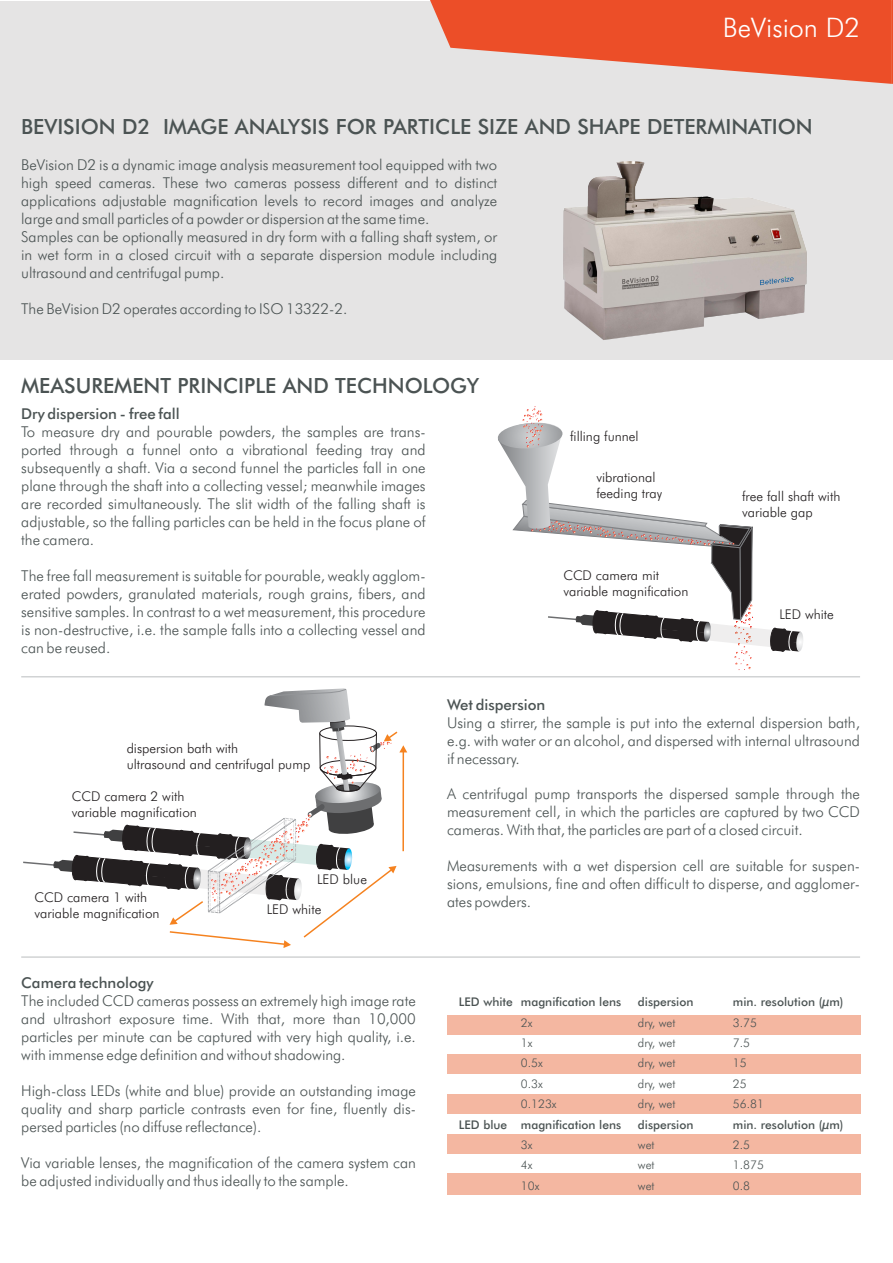
<style>
.page{position:relative;width:893px;height:1263px;background:#fff}
.page>*{position:absolute;margin:0;border:0;box-sizing:border-box;transform-origin:0 0}
.t1{font:27px "Futura Lt BT";color:#fff}
.t2{font:21px "Futura Md BT";color:#4b5353}
.t3{font:15px/18px "Futura Lt BT";color:#4b5353;text-align:justify}
.t4{font:15px "Futura Md BT";color:#4b5353}
.t5{font:13.5px/16.2px "Futura Lt BT";color:#231f20}
.t6{font:12px "Futura Md BT";color:#4b5353}
.t7{font:12px/20.4px "Futura Lt BT";color:#4b5353}
</style>
<div class="page">
<div style="left:447px;top:1015px;width:413px;height:180px;background:#f4b7a1"></div>
<div style="left:447px;top:1035px;width:413px;height:160px;background:#fff"></div>
<div style="left:447px;top:1054px;width:413px;height:141px;background:#f4b7a1"></div>
<div style="left:447px;top:1074px;width:413px;height:121px;background:#fff"></div>
<div style="left:447px;top:1094px;width:413px;height:101px;background:#f4b7a1"></div>
<div style="left:447px;top:1114px;width:413px;height:81px;background:#fff"></div>
<div style="left:447px;top:1134px;width:413px;height:61px;background:#f4b7a1"></div>
<div style="left:447px;top:1154px;width:413px;height:41px;background:#fff"></div>
<div style="left:447px;top:1173px;width:413px;height:22px;background:#f4b7a1"></div>
<div style="left:0;top:1px;width:892px;height:359px;background:#e5e4e4"></div>
<svg style="left:430px;top:1px;width:462px;height:83px"></svg>
<img style="left:563px;top:161px;width:244px;height:179px">
<hr style="left:21px;top:676px;width:839px;height:2px;background:#d1d3d4">
<hr style="left:21px;top:956px;width:839px;height:2px;background:#d1d3d4">
<svg style="left:23px;top:688px;width:384px;height:260px"></svg>
<svg style="left:497px;top:406px;width:306px;height:264px"></svg>
<h1 class="t1" style="left:723px;top:17px;width:139px">BeVision D2</h1>
<h2 class="t2" style="left:21px;top:118px;width:793px">BEVISION D2 IMAGE ANALYSIS FOR PARTICLE SIZE AND SHAPE DETERMINATION</h2>
<p class="t3" style="left:21px;top:157px;width:477px;text-align:left">BeVision D2 is a dynamic image analysis measurement tool equipped with two high speed cameras. These two cameras possess different and to distinct applications adjustable magnification levels to record images and analyze large and small particles of a powder or dispersion at the same time.<br>Samples can be optionally measured in dry form with a falling shaft system, or in wet form in a closed circuit with a separate dispersion module including ultrasound and centrifugal pump.</p>
<p class="t3" style="left:21px;top:301px;width:328px">The BeVision D2 operates according to ISO 13322-2.</p>
<h2 class="t2" style="left:21px;top:377px;width:459px">MEASUREMENT PRINCIPLE AND TECHNOLOGY</h2>
<p class="t4" style="left:21px;top:408px;width:160px">Dry dispersion - free fall</p>
<p class="t3" style="left:21px;top:424px;width:406px">To measure dry and pourable powders, the samples are trans&shy;ported through a funnel onto a vibrational feeding tray and subsequently a shaft. Via a second funnel the particles fall in one plane through the shaft into a collecting vessel; meanwhile images are recorded simultaneously. The slit width of the falling shaft is adjustable, so the falling particles can be held in the focus plane of the camera.</p>
<p class="t3" style="left:21px;top:568px;width:406px">The free fall measurement is suitable for pourable, weakly agglom&shy;erated powders, granulated materials, rough grains, fibers, and sensitive samples. In contrast to a wet measurement, this procedure is non-destructive, i.e. the sample falls into a collecting vessel and can be reused.</p>
<p class="t5" style="left:570px;top:429px;width:70px">filling funnel</p>
<p class="t5" style="left:596px;top:470px;width:67px">vibrational feeding tray</p>
<p class="t5" style="left:563px;top:568px;width:126px">CCD camera mit variable magnification</p>
<p class="t5" style="left:742px;top:490px;width:100px">free fall shaft with variable gap</p>
<p class="t5" style="left:779px;top:608px;width:56px">LED white</p>
<p class="t5" style="left:127px;top:741px;width:185px">dispersion bath with<br>ultrasound and centrifugal pump</p>
<p class="t5" style="left:72px;top:789px;width:127px">CCD camera 2 with variable magnification</p>
<p class="t5" style="left:35px;top:890px;width:127px">CCD camera 1 with variable magnification</p>
<p class="t5" style="left:317px;top:872px;width:51px">LED blue</p>
<p class="t5" style="left:267px;top:903px;width:56px">LED white</p>
<p class="t4" style="left:21px;top:977px;width:134px">Camera technology</p>
<p class="t3" style="left:21px;top:993px;width:396px">The included CCD cameras possess an extremely high image rate and ultrashort exposure time. With that, more than 10,000 particles per minute can be captured with very high quality, i.e. with immense edge definition and without shadowing.</p>
<p class="t3" style="left:21px;top:1083px;width:396px">High-class LEDs (white and blue) provide an outstanding image quality and sharp particle contrasts even for fine, fluently dis&shy;persed particles (no diffuse reflectance).</p>
<p class="t3" style="left:21px;top:1155px;width:396px">Via variable lenses, the magnification of the camera system can be adjusted individually and thus ideally to the sample.</p>
<p class="t4" style="left:447px;top:698px;width:100px">Wet dispersion</p>
<p class="t3" style="left:447px;top:715px;width:414px">Using a stirrer, the sample is put into the external dispersion bath, e.g. with water or an alcohol, and dispersed with internal ultrasound if necessary.</p>
<p class="t3" style="left:447px;top:786px;width:414px">A centrifugal pump transports the dispersed sample through the measurement cell, in which the particles are captured by two CCD cameras. With that, the particles are part of a closed circuit.</p>
<p class="t3" style="left:447px;top:858px;width:414px">Measurements with a wet dispersion cell are suitable for suspen&shy;sions, emulsions, fine and often difficult to disperse, and agglomer&shy;ates powders.</p>
<p class="t6" style="left:459px;top:997px;width:55px">LED white</p>
<p class="t6" style="left:459px;top:1120px;width:50px">LED blue</p>
<p class="t6" style="left:521px;top:997px;width:102px">magnification lens</p>
<p class="t7" style="left:521px;top:1013px;width:37px">2x<br>1x<br>0.5x<br>0.3x<br>0.123x</p>
<p class="t6" style="left:521px;top:1119px;width:102px">magnification lens</p>
<p class="t7" style="left:521px;top:1136px;width:20px">3x<br>4x<br>10x</p>
<p class="t6" style="left:638px;top:997px;width:57px">dispersion</p>
<p class="t7" style="left:638px;top:1013px;width:39px;text-align:justify">dry, wet dry, wet dry, wet dry, wet dry, wet</p>
<p class="t6" style="left:638px;top:1120px;width:57px">dispersion</p>
<p class="t7" style="left:638px;top:1136px;width:18px;text-align:justify">wet wet wet</p>
<p class="t6" style="left:733px;top:997px;width:112px">min. resolution (μm)</p>
<p class="t7" style="left:733px;top:1013px;width:33px">3.75<br>7.5<br>15<br>25<br>56.81</p>
<p class="t6" style="left:733px;top:1120px;width:112px">min. resolution (μm)</p>
<p class="t7" style="left:733px;top:1136px;width:33px">2.5<br>1.875<br>0.8</p>
</div>
